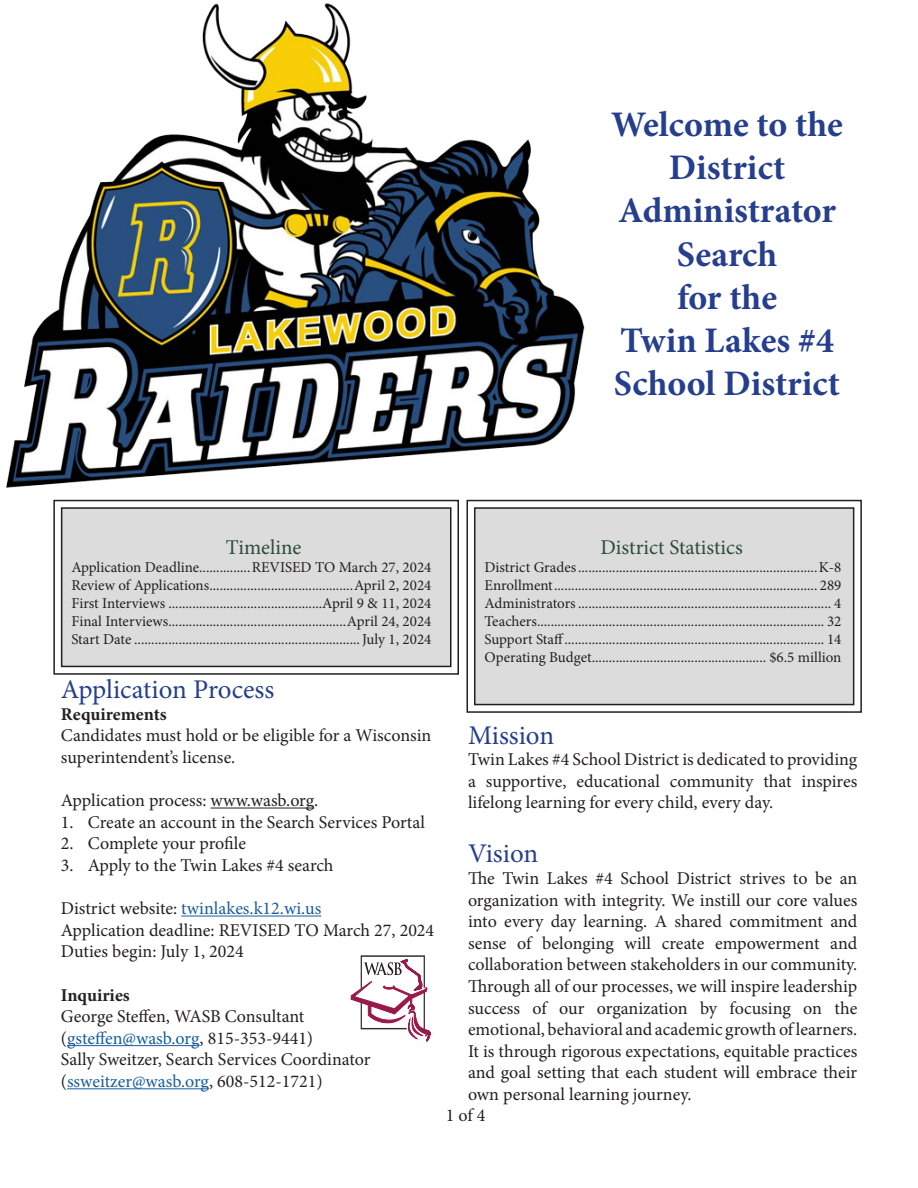
<style>
.page{position:relative;width:918px;height:1188px;background:#fff}
.page>*{position:absolute;margin:0;border:0;box-sizing:border-box;transform-origin:0 0}
.t1{font:700 36px/43.2px "Minion Pro";color:#253f8e;text-align:center}
.t2{font:27px "Minion Pro";letter-spacing:-.005em;color:#253f8e}
.t3{font:21px "Minion Pro";color:#2b4c39}
.t4{font:18px/21.6px "Minion Pro";color:#231f20;text-align:justify}
.t5{font:18px "Minion Pro";color:#175d9e}
.t6{font:700 18px "Minion Pro";color:#231f20}
.t7{font:15px "Minion Pro";color:#231f20}
.s1{color:#231f20}
.s2{color:#175d9e}
</style>
<div class="page">
<hr style="left:211px;top:808px;width:103px;height:1px;background:#231f20">
<hr style="left:181px;top:916px;width:140px;height:1px;background:#175d9e">
<hr style="left:67px;top:1045px;width:133px;height:1px;background:#175d9e">
<hr style="left:67px;top:1088px;width:142px;height:1px;background:#175d9e">
<svg style="left:351px;top:955px;width:80px;height:86px"></svg>
<svg style="left:53px;top:521px;width:406px;height:154px"></svg>
<div style="left:60px;top:521px;width:392px;height:147px;background:#dcdcdc"></div>
<svg style="left:466px;top:499px;width:396px;height:214px"></svg>
<div style="left:473px;top:507px;width:382px;height:199px;background:#dcdcdc"></div>
<img style="left:6px;top:3px;width:654px;height:518px">
<div style="left:586px;top:110px;width:282px;height:378px;background:#fff"></div>
<p class="t1" style="left:611px;top:102px;width:233px">Welcome to the</p>
<p class="t1" style="left:618px;top:146px;width:219px">District<br>Administrator<br>Search</p>
<p class="t1" style="left:677px;top:275px;width:102px">for the</p>
<p class="t1" style="left:614px;top:318px;width:228px;text-align:left">Twin Lakes #4<br>School District</p>
<p class="t3" style="left:226px;top:533px;width:77px">Timeline</p>
<p class="t7" style="left:71px;top:557px;width:362px">Application Deadline...............REVISED TO March 27, 2024</p>
<p class="t7" style="left:71px;top:575px;width:362px">Review of Applications..........................................April 2, 2024</p>
<p class="t7" style="left:71px;top:593px;width:362px">First Interviews .............................................April 9 &amp; 11, 2024</p>
<p class="t7" style="left:71px;top:611px;width:362px">Final Interviews....................................................April 24, 2024</p>
<p class="t7" style="left:71px;top:629px;width:362px">Start Date ..................................................................July 1, 2024</p>
<p class="t2" style="left:61px;top:672px;width:215px">Application Process</p>
<p class="t6" style="left:61px;top:701px;width:107px">Requirements</p>
<p class="t4" style="left:61px;top:725px;width:372px">Candidates must hold or be eligible for a Wisconsin superintendent’s license.</p>
<p class="t4" style="left:61px;top:790px;width:259px">Application process: www.wasb.org.</p>
<p class="t4" style="left:61px;top:811px;width:366px">1. Create an account in the Search Services Portal</p>
<p class="t4" style="left:61px;top:833px;width:187px">2. Complete your profile</p>
<p class="t4" style="left:61px;top:855px;width:274px">3. Apply to the Twin Lakes #4 search</p>
<p class="t5" style="left:61px;top:896px;width:262px"><span class="s1">District website:</span> twinlakes.k12.wi.us</p>
<p class="t4" style="left:61px;top:919px;width:375px">Application deadline: REVISED TO March 27, 2024</p>
<p class="t4" style="left:61px;top:941px;width:184px">Duties begin: July 1, 2024</p>
<p class="t6" style="left:61px;top:982px;width:70px">Inquiries</p>
<p class="t4" style="left:61px;top:1006px;width:254px">George Steffen, WASB Consultant (<span class="s2">gsteffen@wasb.org</span>, 815-353-9441)</p>
<p class="t4" style="left:61px;top:1049px;width:311px">Sally Sweitzer, Search Services Coordinator</p>
<p class="t5" style="left:61px;top:1069px;width:263px"><span class="s1">(</span>ssweitzer@wasb.org<span class="s1">, 608-512-1721)</span></p>
<p class="t3" style="left:601px;top:533px;width:144px">District Statistics</p>
<p class="t7" style="left:484px;top:557px;width:359px">District Grades......................................................................K-8</p>
<p class="t7" style="left:484px;top:575px;width:359px">Enrollment............................................................................. 289</p>
<p class="t7" style="left:484px;top:593px;width:358px">Administrators .......................................................................... 4</p>
<p class="t7" style="left:484px;top:611px;width:358px">Teachers.................................................................................... 32</p>
<p class="t7" style="left:484px;top:629px;width:359px">Support Staff............................................................................ 14</p>
<p class="t7" style="left:484px;top:647px;width:359px">Operating Budget................................................... $6.5 million</p>
<p class="t2" style="left:468px;top:717px;width:88px">Mission</p>
<p class="t4" style="left:468px;top:749px;width:391px">Twin Lakes #4 School District is dedicated to providing a supportive, educational community that inspires lifelong learning for every child, every day.</p>
<p class="t2" style="left:468px;top:836px;width:72px">Vision</p>
<p class="t4" style="left:468px;top:867px;width:391px">The Twin Lakes #4 School District strives to be an organization with integrity. We instill our core values into every day learning. A shared commitment and sense of belonging will create empowerment and collaboration between stakeholders in our community.<br>Through all of our processes, we will inspire leadership success of our organization by focusing on the emotional, behavioral and academic growth of learners.<br>It is through rigorous expectations, equitable practices and goal setting that each student will embrace their own personal learning journey.</p>
<p class="t4" style="left:446px;top:1105px;width:41px">1 of 4</p>
</div>
